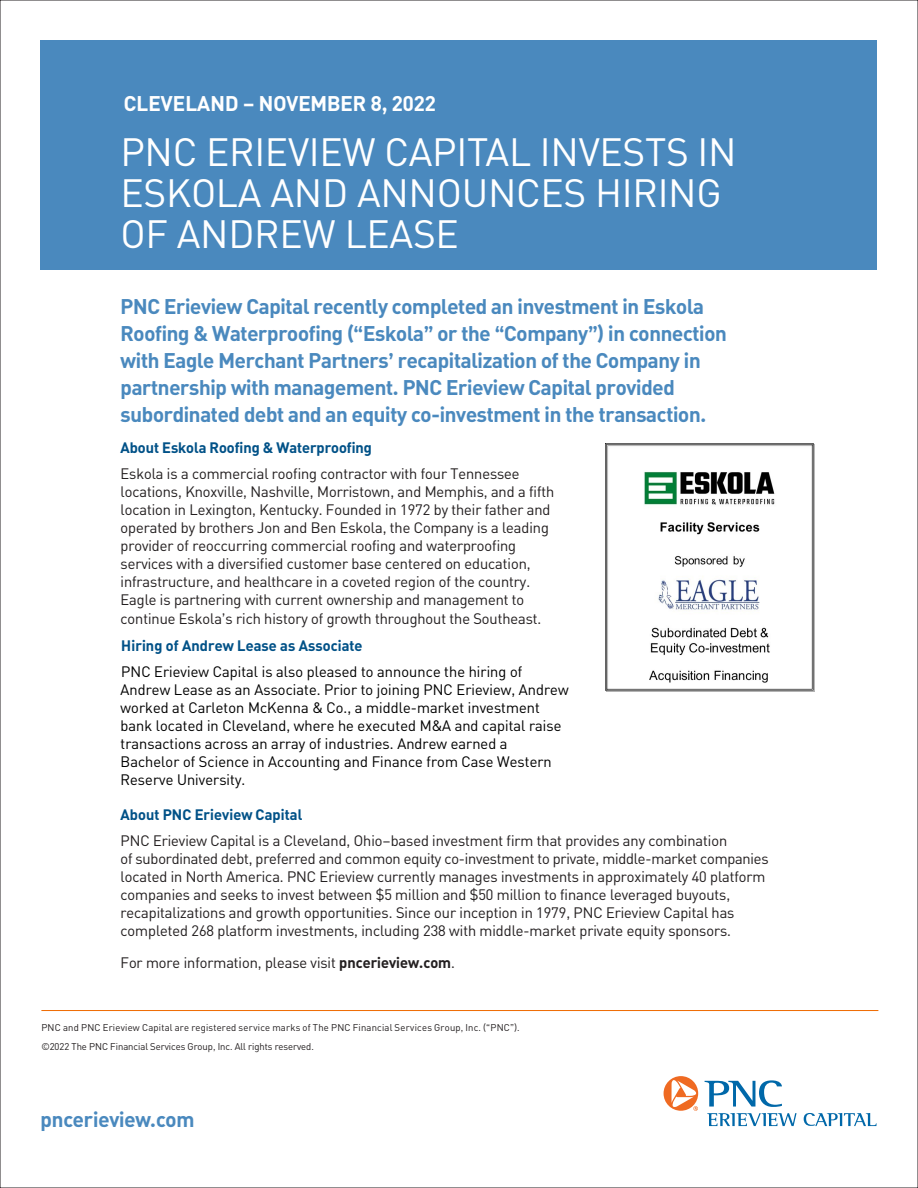
<style>
.page{position:relative;width:918px;height:1188px;background:#fff}
.page>*{position:absolute;margin:0;border:0;box-sizing:border-box;transform-origin:0 0}
.t1{font:39px/41.1px "PNC Brand";letter-spacing:.01em;color:#fff}
.t2{font:700 21px/27px "PNC Brand";letter-spacing:-.01em;color:#4a89be}
.t3{font:700 21px "PNC Brand";color:#fff}
.t4{font:15px/18.1px "PNC Brand";color:#231f20}
.t5{font:15px/18px "PNC Brand";letter-spacing:.01em;color:#000}
.t6{font:700 15px "PNC Brand";letter-spacing:.01em;color:#005187}
.t7{font:9.75px "PNC Brand";letter-spacing:.02em;color:#231f20}
.t8{font:9.75px "PNC Brand";color:#231f20}
.s1{font-weight:700}
</style>
<div class="page">
<div style="left:40px;top:40px;width:838px;height:230px;background:#4a89be"></div>
<hr style="left:41px;top:1010px;width:837px;height:1px;background:#ef6a00">
<img style="left:605px;top:443px;width:210px;height:249px">
<svg style="left:705px;top:1080px;width:77px;height:27px"></svg>
<svg style="left:664px;top:1076px;width:34px;height:35px"></svg>
<svg style="left:707px;top:1113px;width:90px;height:13px"></svg>
<svg style="left:804px;top:1113px;width:73px;height:13px"></svg>
<p class="t3" style="left:124px;top:89px;width:314px">CLEVELAND – NOVEMBER 8, 2022</p>
<h1 class="t1" style="left:121px;top:131px;width:617px">PNC ERIEVIEW CAPITAL INVESTS IN<br>ESKOLA AND ANNOUNCES HIRING<br>OF ANDREW LEASE</h1>
<p class="t2" style="left:121px;top:292px;width:608px">PNC Erieview Capital recently completed an investment in Eskola Roofing &amp; Waterproofing (“Eskola” or the “Company”) in connection with Eagle Merchant Partners’ recapitalization of the Company in partnership with management. PNC Erieview Capital provided subordinated debt and an equity co-investment in the transaction.</p>
<h2 class="t6" style="left:121px;top:438px;width:253px">About Eskola Roofing &amp; Waterproofing</h2>
<p class="t4" style="left:121px;top:464px;width:435px">Eskola is a commercial roofing contractor with four Tennessee locations, Knoxville, Nashville, Morristown, and Memphis, and a fifth location in Lexington, Kentucky. Founded in 1972 by their father and operated by brothers Jon and Ben Eskola, the Company is a leading provider of reoccurring commercial roofing and waterproofing services with a diversified customer base centered on education, infrastructure, and healthcare in a coveted region of the country.<br>Eagle is partnering with current ownership and management to continue Eskola’s rich history of growth throughout the Southeast.</p>
<h2 class="t6" style="left:121px;top:636px;width:243px">Hiring of Andrew Lease as Associate</h2>
<p class="t5" style="left:121px;top:662px;width:450px">PNC Erieview Capital is also pleased to announce the hiring of Andrew Lease as an Associate. Prior to joining PNC Erieview, Andrew worked at Carleton McKenna &amp; Co., a middle-market investment bank located in Cleveland, where he executed M&amp;A and capital raise transactions across an array of industries. Andrew earned a Bachelor of Science in Accounting and Finance from Case Western Reserve University.</p>
<h2 class="t6" style="left:121px;top:804px;width:183px">About PNC Erieview Capital</h2>
<p class="t4" style="left:121px;top:832px;width:650px">PNC Erieview Capital is a Cleveland, Ohio–based investment firm that provides any combination<br>of subordinated debt, preferred and common equity co-investment to private, middle-market companies located in North America. PNC Erieview currently manages investments in approximately 40 platform companies and seeks to invest between $5 million and $50 million to finance leveraged buyouts, recapitalizations and growth opportunities. Since our inception in 1979, PNC Erieview Capital has completed 268 platform investments, including 238 with middle-market private equity sponsors.</p>
<p class="t4" style="left:121px;top:953px;width:336px">For more information, please visit <span class="s1">pncerieview.com</span>.</p>
<p class="t7" style="left:41px;top:1022px;width:480px">PNC and PNC Erieview Capital are registered service marks of The PNC Financial Services Group, Inc. (“PNC”).</p>
<p class="t8" style="left:41px;top:1040px;width:274px">©2022 The PNC Financial Services Group, Inc. All rights reserved.</p>
<p class="t2" style="left:41px;top:1105px;width:155px">pncerieview.com</p>
</div>
